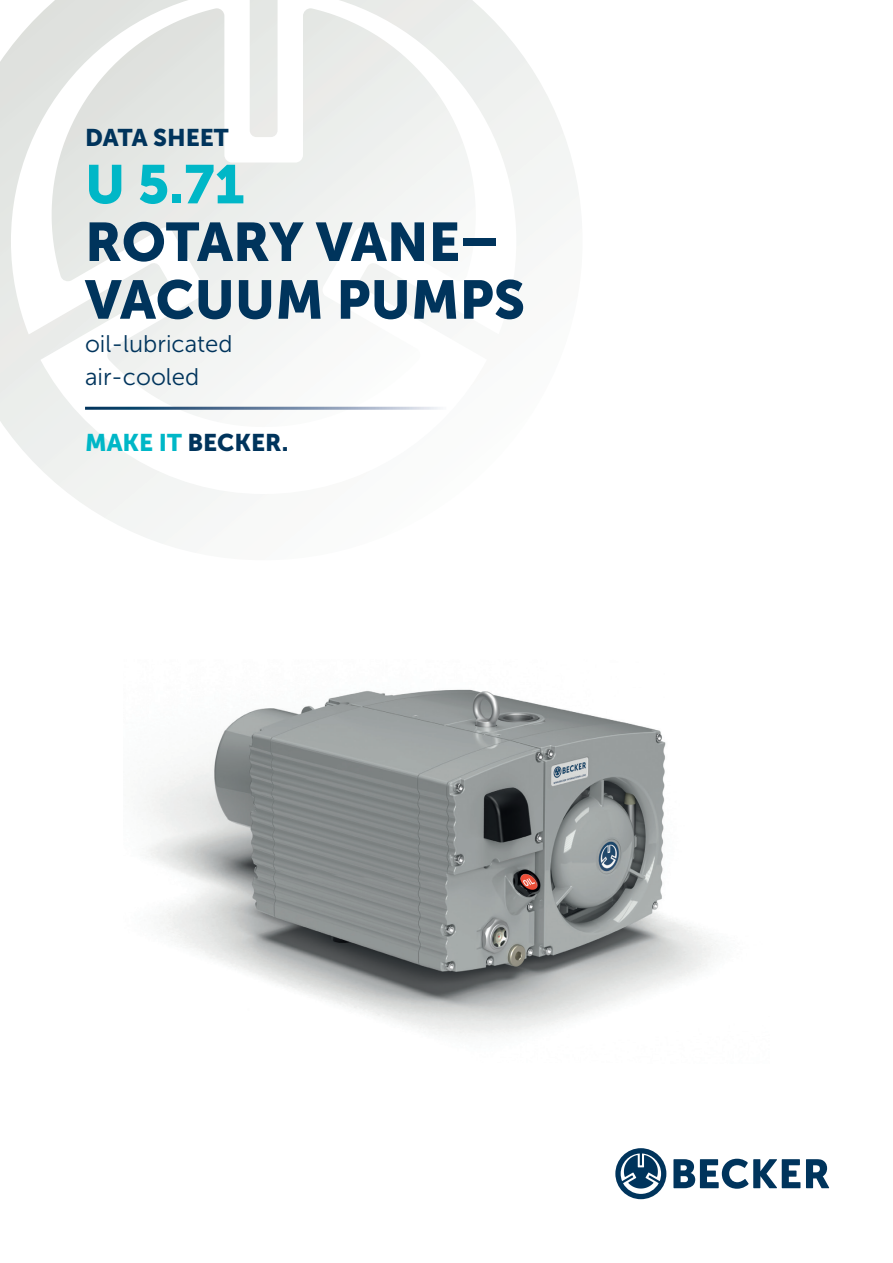
<style>
.page{position:relative;width:893px;height:1263px;background:#fff}
.page>*{position:absolute;margin:0;border:0;box-sizing:border-box;transform-origin:0 0}
.t1{font:54px/57.8px "Museo Sans 900";color:#00345c}
.t2{font:54px "Museo Sans 900";color:#00b7c7}
.t3{font:24px/33px "Museo Sans 300";color:#00345c}
.t4{font:24px "Museo Sans 900";color:#00345c}
.s1{color:#00b7c7}
</style>
<div class="page">
<svg style="left:0;top:0;width:579px;height:543px"></svg>
<svg style="left:52px;top:9px;width:163px;height:370px"></svg>
<svg style="left:673px;top:1159px;width:127px;height:30px"></svg>
<svg style="left:806px;top:1159px;width:23px;height:29px"></svg>
<svg style="left:615px;top:1148px;width:51px;height:51px"></svg>
<hr style="left:85px;top:407px;width:361px;height:3px;background:#fff">
<img style="left:144px;top:689px;width:573px;height:348px">
<p class="t4" style="left:85px;top:124px;width:145px">DATA SHEET</p>
<h1 class="t2" style="left:85px;top:154px;width:161px">U 5.71</h1>
<h1 class="t1" style="left:85px;top:213px;width:442px">ROTARY VANE–<br>VACUUM PUMPS</h1>
<p class="t3" style="left:85px;top:327px;width:149px">oil-lubricated air-cooled</p>
<p class="t4" style="left:85px;top:429px;width:205px"><span class="s1">MAKE IT</span> BECKER.</p>
</div>
